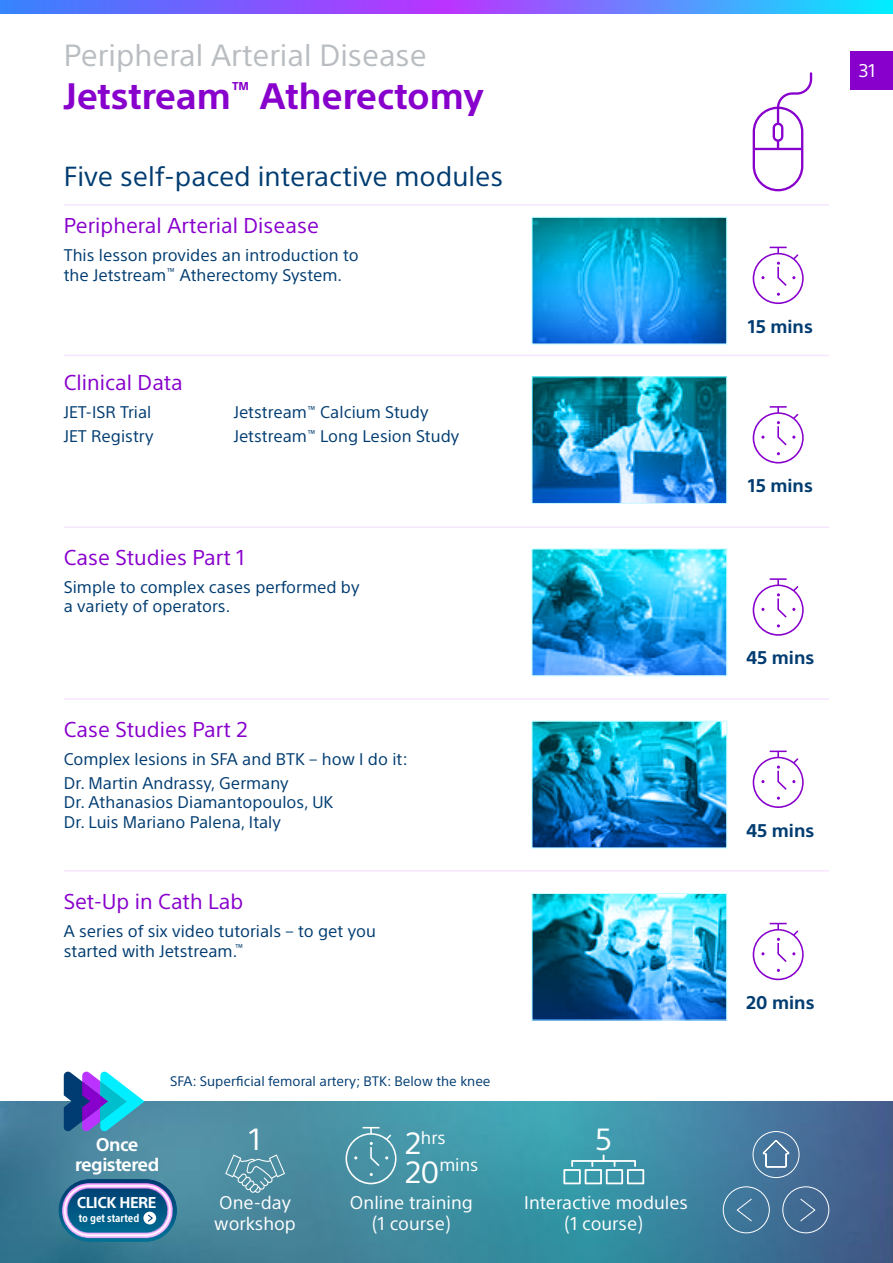
<style>
.page{position:relative;width:893px;height:1263px;background:#fff}
.page>*{position:absolute;margin:0;border:0;box-sizing:border-box;transform-origin:0 0}
.t1{font:700 36px "SST";color:#80c}
.t2{font:30px "SST";color:#b9bdc1}
.t3{font:30px "SST";color:#fff}
.t4{font:27px "SST";color:#003c71}
.t5{font:21px "SST";color:#80c}
.t6{font:18px/21px "SST";color:#fff;text-align:center}
.t7{font:700 18px "SST";color:#003c71}
.t8{font:700 18px/19.5px "SST";letter-spacing:-.025em;color:#fff;text-align:center}
.t9{font:17.55px/27px "SST";color:#fff}
.t10{font:16.5px/19.5px "SST";color:#003c71}
.t11{font:700 15.3px "SST";letter-spacing:-.03em;color:#fff}
.t12{font:13.5px "SST";color:#003c71}
.t13{font:700 condensed 11.1px "SST";color:#fff}
.s1{font-size:30px}
</style>
<div class="page">
<svg style="left:0;top:0;width:893px;height:14px;background:#6a76fe"></svg>
<svg style="left:0;top:1101px;width:893px;height:162px;background:#41859e"></svg>
<svg style="left:64px;top:1071px;width:81px;height:60px"></svg>
<svg style="left:753px;top:72px;width:59px;height:119px"></svg>
<div style="left:723px;top:1186px;width:47px;height:47px;border:1px solid #fff;border-radius:50%"></div>
<svg style="left:736px;top:1198px;width:16px;height:24px"></svg>
<div style="left:782px;top:1186px;width:47px;height:47px;border:1px solid #fff;border-radius:50%"></div>
<svg style="left:800px;top:1198px;width:16px;height:24px"></svg>
<div style="left:753px;top:1131px;width:46px;height:47px;border:1px solid #fff;border-radius:50%"></div>
<svg style="left:763px;top:1140px;width:26px;height:27px"></svg>
<div style="left:850px;top:51px;width:43px;height:38px;background:#80c"></div>
<svg style="left:563px;top:1154px;width:81px;height:30px;background:#66afbd"></svg>
<svg style="left:345px;top:1127px;width:52px;height:58px;background:#5b9eaf"></svg>
<svg style="left:225px;top:1154px;width:60px;height:39px;background:#649cad"></svg>
<hr style="left:64px;top:355px;width:765px;height:1px;background:#f7e6ff">
<hr style="left:64px;top:526px;width:765px;height:2px;background:#f7e6ff">
<hr style="left:64px;top:698px;width:765px;height:2px;background:#f7e6ff">
<hr style="left:64px;top:870px;width:765px;height:1px;background:#f7e6ff">
<svg style="left:752px;top:247px;width:52px;height:57px"></svg>
<svg style="left:752px;top:406px;width:52px;height:58px"></svg>
<svg style="left:752px;top:923px;width:52px;height:57px"></svg>
<svg style="left:752px;top:750px;width:52px;height:58px"></svg>
<svg style="left:752px;top:578px;width:52px;height:58px"></svg>
<hr style="left:64px;top:204px;width:765px;height:2px;background:#f7e6ff">
<svg style="left:533px;top:219px;width:192px;height:123px;background:#1096d3"></svg>
<div style="left:531px;top:217px;width:196px;height:127px;border:1px solid #ccfcff"></div>
<svg style="left:533px;top:378px;width:192px;height:124px;background:#2486b5"></svg>
<div style="left:531px;top:376px;width:196px;height:128px;border:1px solid #ccfcff"></div>
<svg style="left:533px;top:551px;width:192px;height:123px;background:#2aa7e0"></svg>
<div style="left:531px;top:549px;width:196px;height:127px;border:1px solid #ccfcff"></div>
<svg style="left:533px;top:723px;width:192px;height:123px;background:#1089bc"></svg>
<div style="left:531px;top:721px;width:196px;height:127px;border:1px solid #ccfcff"></div>
<img style="left:533px;top:895px;width:192px;height:123px">
<div style="left:531px;top:893px;width:196px;height:127px;border:1px solid #ccfcff"></div>
<svg style="left:59px;top:1180px;width:117px;height:61px"></svg>
<div style="left:59px;top:1179px;width:118px;height:63px;border:1px solid #fff;border-radius:31px"></div>
<svg style="left:62px;top:1183px;width:111px;height:55px;background:#4074a2"></svg>
<h2 class="t2" style="left:64px;top:37px;width:364px">Peripheral Arterial Disease</h2>
<h1 class="t1" style="left:64px;top:74px;width:422px">Jetstream<sup>™</sup> Atherectomy</h1>
<h3 class="t4" style="left:64px;top:160px;width:441px">Five self-paced interactive modules</h3>
<p class="t5" style="left:64px;top:213px;width:257px">Peripheral Arterial Disease</p>
<p class="t10" style="left:64px;top:245px;width:296px">This lesson provides an introduction to the Jetstream<sup>™</sup> Atherectomy System.</p>
<p class="t5" style="left:64px;top:370px;width:121px">Clinical Data</p>
<p class="t10" style="left:64px;top:400px;width:91px;line-height:23.7px">JET-ISR Trial<br>JET Registry</p>
<p class="t10" style="left:234px;top:400px;width:227px;line-height:23.7px">Jetstream<sup>™</sup> Calcium Study<br>Jetstream<sup>™</sup> Long Lesion Study</p>
<p class="t5" style="left:64px;top:545px;width:182px">Case Studies Part 1</p>
<p class="t10" style="left:64px;top:577px;width:297px">Simple to complex cases performed by a variety of operators.</p>
<p class="t5" style="left:64px;top:717px;width:185px">Case Studies Part 2</p>
<p class="t10" style="left:64px;top:747px;width:346px;line-height:23.7px">Complex lesions in SFA and BTK – how I do it:<br>Dr. Martin Andrassy, Germany</p>
<p class="t10" style="left:64px;top:792px;width:271px">Dr. Athanasios Diamantopoulos, UK<br>Dr. Luis Mariano Palena, Italy</p>
<p class="t5" style="left:64px;top:889px;width:181px">Set-Up in Cath Lab</p>
<p class="t10" style="left:64px;top:921px;width:314px">A series of six video tutorials – to get you started with Jetstream.<sup>™</sup></p>
<p class="t12" style="left:170px;top:1073px;width:322px">SFA: Superficial femoral artery; BTK: Below the knee</p>
<p class="t8" style="left:75px;top:1135px;width:86px">Once registered</p>
<p class="t11" style="left:77px;top:1194px;width:81px">CLICK HERE</p>
<p class="t13" style="left:79px;top:1211px;width:62px">to get started</p>
<h2 class="t3" style="left:249px;top:1121px;width:13px">1</h2>
<p class="t6" style="left:214px;top:1192px;width:83px;text-align:left">One-day workshop</p>
<p class="t9" style="left:405px;top:1124px;width:75px"><span class="s1">2</span>hrs<br><span class="s1">20</span>mins</p>
<p class="t6" style="left:350px;top:1192px;width:124px">Online training (1 course)</p>
<h2 class="t3" style="left:596px;top:1121px;width:18px">5</h2>
<p class="t6" style="left:524px;top:1192px;width:165px">Interactive modules (1 course)</p>
<p class="t6" style="left:859px;top:60px;width:18px">31</p>
<p class="t7" style="left:748px;top:316px;width:67px">15 mins</p>
<p class="t7" style="left:748px;top:475px;width:67px">15 mins</p>
<p class="t7" style="left:746px;top:647px;width:69px">45 mins</p>
<p class="t7" style="left:746px;top:820px;width:69px">45 mins</p>
<p class="t7" style="left:746px;top:992px;width:70px">20 mins</p>
</div>
